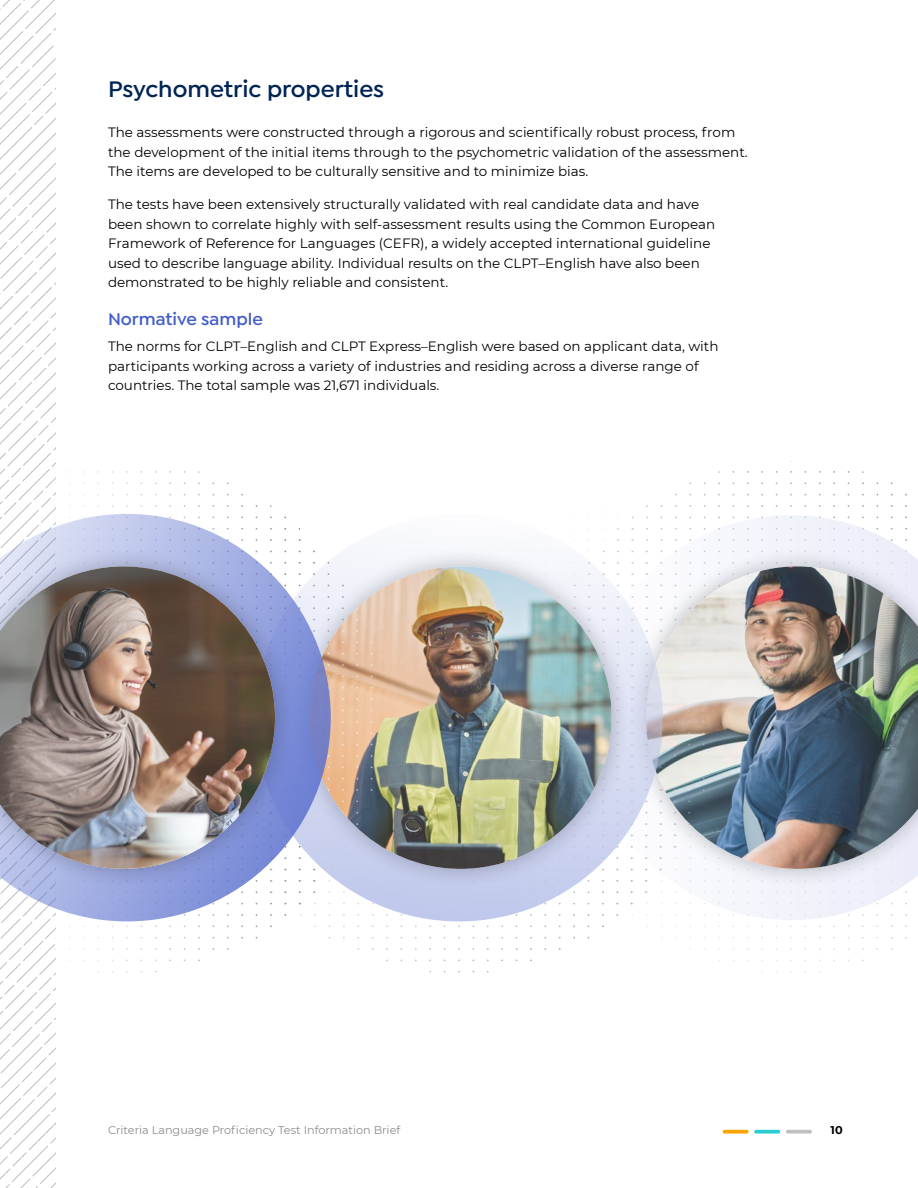
<style>
.page{position:relative;width:918px;height:1188px;background:#fff}
.page>*{position:absolute;margin:0;border:0;box-sizing:border-box;transform-origin:0 0}
.t1{font:600 24px "Isidora Sans";color:#002554}
.t2{font:600 18px "Isidora Sans";color:#425cc7}
.t3{font:13.5px/19.5px "Montserrat";color:#000}
.t4{font:11.25px "Montserrat";color:#8b8c90}
.t5{font:700 11.25px "Montserrat";color:#000}
</style>
<div class="page">
<svg style="left:724px;top:1130px;width:23px;height:4px"></svg>
<svg style="left:756px;top:1130px;width:22px;height:4px"></svg>
<svg style="left:788px;top:1130px;width:22px;height:4px"></svg>
<svg style="left:574px;top:495px;width:333px;height:444px"></svg>
<div style="left:626px;top:547px;width:292px;height:342px;background:#000;opacity:.25"></div>
<img style="left:646px;top:566px;width:272px;height:303px">
<svg style="left:255px;top:514px;width:408px;height:407px"></svg>
<div style="left:290px;top:547px;width:342px;height:342px;background:#000;opacity:.25"></div>
<img style="left:331px;top:566px;width:281px;height:303px">
<svg style="left:0;top:0;width:56px;height:1188px"></svg>
<svg style="left:0;top:514px;width:331px;height:407px"></svg>
<div style="left:0;top:547px;width:295px;height:342px;background:#000;opacity:.25"></div>
<img style="left:0;top:566px;width:275px;height:303px">
<h1 class="t1" style="left:108px;top:75px;width:278px">Psychometric properties</h1>
<p class="t3" style="left:108px;top:122px;width:641px">The assessments were constructed through a rigorous and scientifically robust process, from the development of the initial items through to the psychometric validation of the assessment.<br>The items are developed to be culturally sensitive and to minimize bias.</p>
<p class="t3" style="left:108px;top:194px;width:609px">The tests have been extensively structurally validated with real candidate data and have been shown to correlate highly with self-assessment results using the Common European Framework of Reference for Languages (CEFR), a widely accepted international guideline used to describe language ability. Individual results on the CLPT–English have also been demonstrated to be highly reliable and consistent.</p>
<h2 class="t2" style="left:108px;top:309px;width:156px">Normative sample</h2>
<p class="t3" style="left:108px;top:336px;width:612px">The norms for CLPT–English and CLPT Express–English were based on applicant data, with participants working across a variety of industries and residing across a diverse range of countries. The total sample was 21,671 individuals.</p>
<p class="t4" style="left:108px;top:1122px;width:294px">Criteria Language Proficiency Test Information Brief</p>
<p class="t5" style="left:831px;top:1121px;width:14px">10</p>
</div>
